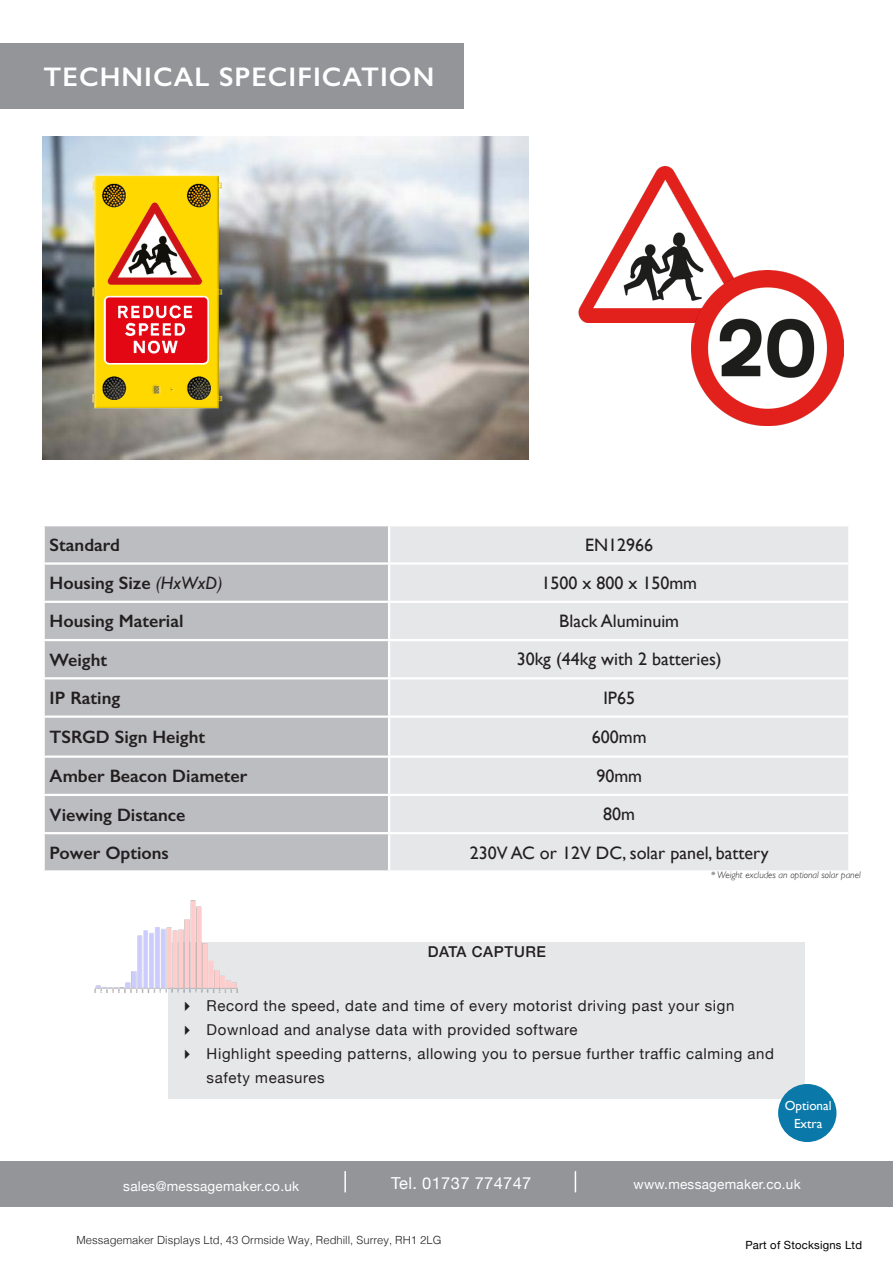
<style>
.page{position:relative;width:893px;height:1263px;background:#fff}
.page>*{position:absolute;margin:0;border:0;box-sizing:border-box;transform-origin:0 0}
.t1{font:600 27px "Gill Sans";letter-spacing:.04em;color:#fff}
.t2{font:600 18px "Gill Sans";color:#231f20}
.t3{font:18px "Gill Sans";color:#231f20}
.t4{font:16.5px "Helvetica Neue";letter-spacing:.02em;color:#fff}
.t5{font:15px/24px "Helvetica Neue";letter-spacing:.04em;color:#231f20}
.t6{font:500 15px "Helvetica Neue";letter-spacing:.04em;color:#231f20}
.t7{font:13.5px "Helvetica Neue";letter-spacing:.02em;color:#fff}
.t8{font:13.2px "Gill Sans";color:#fff}
.t9{font:300 11.25px "Helvetica";color:#231f20}
.t10{font:11.25px "Helvetica Neue";letter-spacing:.02em;color:#000}
.t11{font:italic 300 9.6px "Gill Sans";color:#231f20}
.s1{font-weight:400;font-style:italic}
</style>
<div class="page">
<div style="left:169px;top:942px;width:636px;height:157px;background:#e6e7e9"></div>
<div style="left:45px;top:526px;width:343px;height:344px;background:#bcbdc0"></div>
<div style="left:390px;top:526px;width:458px;height:344px;background:#e6e7e9"></div>
<hr style="left:43px;top:562px;width:346px;height:3px;background:#fff">
<hr style="left:389px;top:562px;width:461px;height:3px;background:#fff">
<hr style="left:43px;top:601px;width:346px;height:2px;background:#fff">
<hr style="left:389px;top:601px;width:461px;height:2px;background:#fff">
<hr style="left:43px;top:639px;width:346px;height:2px;background:#fff">
<hr style="left:389px;top:639px;width:461px;height:2px;background:#fff">
<hr style="left:43px;top:677px;width:346px;height:2px;background:#fff">
<hr style="left:389px;top:677px;width:461px;height:2px;background:#fff">
<hr style="left:43px;top:715px;width:346px;height:3px;background:#fff">
<hr style="left:389px;top:715px;width:461px;height:3px;background:#fff">
<hr style="left:43px;top:755px;width:346px;height:3px;background:#fff">
<hr style="left:389px;top:755px;width:461px;height:3px;background:#fff">
<hr style="left:43px;top:794px;width:346px;height:2px;background:#fff">
<hr style="left:389px;top:794px;width:461px;height:2px;background:#fff">
<hr style="left:43px;top:832px;width:346px;height:2px;background:#fff">
<hr style="left:389px;top:832px;width:461px;height:2px;background:#fff">
<div style="left:0;top:43px;width:463px;height:65px;background:#939598"></div>
<div style="left:0;top:1161px;width:893px;height:46px;background:#939598"></div>
<svg style="left:575px;top:1171px;width:1px;height:21px"></svg>
<hr style="left:344px;top:1171px;width:2px;height:21px;background:#fff">
<img style="left:43px;top:136px;width:486px;height:323px">
<img style="left:68px;top:167px;width:177px;height:250px">
<div style="left:778px;top:1084px;width:58px;height:58px;background:#0a79a9;border-radius:50%"></div>
<img style="left:94px;top:900px;width:143px;height:92px">
<img style="left:578px;top:167px;width:152px;height:155px">
<img style="left:691px;top:270px;width:153px;height:155px">
<p class="t1" style="left:44px;top:60px;width:393px">TECHNICAL SPECIFICATION</p>
<p class="t2" style="left:50px;top:534px;width:72px">Standard</p>
<p class="t3" style="left:585px;top:534px;width:70px">EN12966</p>
<p class="t2" style="left:50px;top:572px;width:175px">Housing Size <span class="s1">(HxWxD)</span></p>
<p class="t3" style="left:541px;top:572px;width:157px">1500 x 800 x 150mm</p>
<p class="t2" style="left:50px;top:610px;width:135px">Housing Material</p>
<p class="t3" style="left:559px;top:610px;width:121px">Black Aluminuim</p>
<p class="t2" style="left:50px;top:649px;width:59px">Weight</p>
<p class="t3" style="left:517px;top:649px;width:207px">30kg (44kg with 2 batteries)</p>
<p class="t2" style="left:50px;top:687px;width:72px">IP Rating</p>
<p class="t3" style="left:603px;top:687px;width:33px">IP65</p>
<p class="t2" style="left:50px;top:726px;width:157px">TSRGD Sign Height</p>
<p class="t3" style="left:592px;top:726px;width:56px">600mm</p>
<p class="t2" style="left:50px;top:765px;width:199px">Amber Beacon Diameter</p>
<p class="t3" style="left:596px;top:765px;width:47px">90mm</p>
<p class="t2" style="left:50px;top:803px;width:137px">Viewing Distance</p>
<p class="t3" style="left:603px;top:803px;width:33px">80m</p>
<p class="t2" style="left:50px;top:842px;width:121px">Power Options</p>
<p class="t3" style="left:470px;top:842px;width:300px">230V AC or 12V DC, solar panel, battery</p>
<p class="t6" style="left:428px;top:939px;width:120px">DATA CAPTURE</p>
<p class="t11" style="left:711px;top:870px;width:151px">* Weight excludes an optional solar panel</p>
<p class="t5" style="left:207px;top:994px;width:529px">Record the speed, date and time of every motorist driving past your sign</p>
<p class="t5" style="left:207px;top:1018px;width:372px">Download and analyse data with provided software</p>
<p class="t5" style="left:207px;top:1042px;width:569px">Highlight speeding patterns, allowing you to persue further traffic calming and safety measures</p>
<p class="t8" style="left:785px;top:1098px;width:48px">Optional</p>
<p class="t8" style="left:794px;top:1116px;width:30px">Extra</p>
<p class="t7" style="left:123px;top:1176px;width:177px">sales@messagemaker.co.uk</p>
<p class="t4" style="left:391px;top:1172px;width:142px">Tel. 01737 774747</p>
<p class="t7" style="left:633px;top:1174px;width:169px">www.messagemaker.co.uk</p>
<p class="t9" style="left:77px;top:1230px;width:366px">Messagemaker Displays Ltd, 43 Ormside Way, Redhill, Surrey, RH1 2LG</p>
<p class="t10" style="left:745px;top:1236px;width:118px">Part of Stocksigns Ltd</p>
</div>
